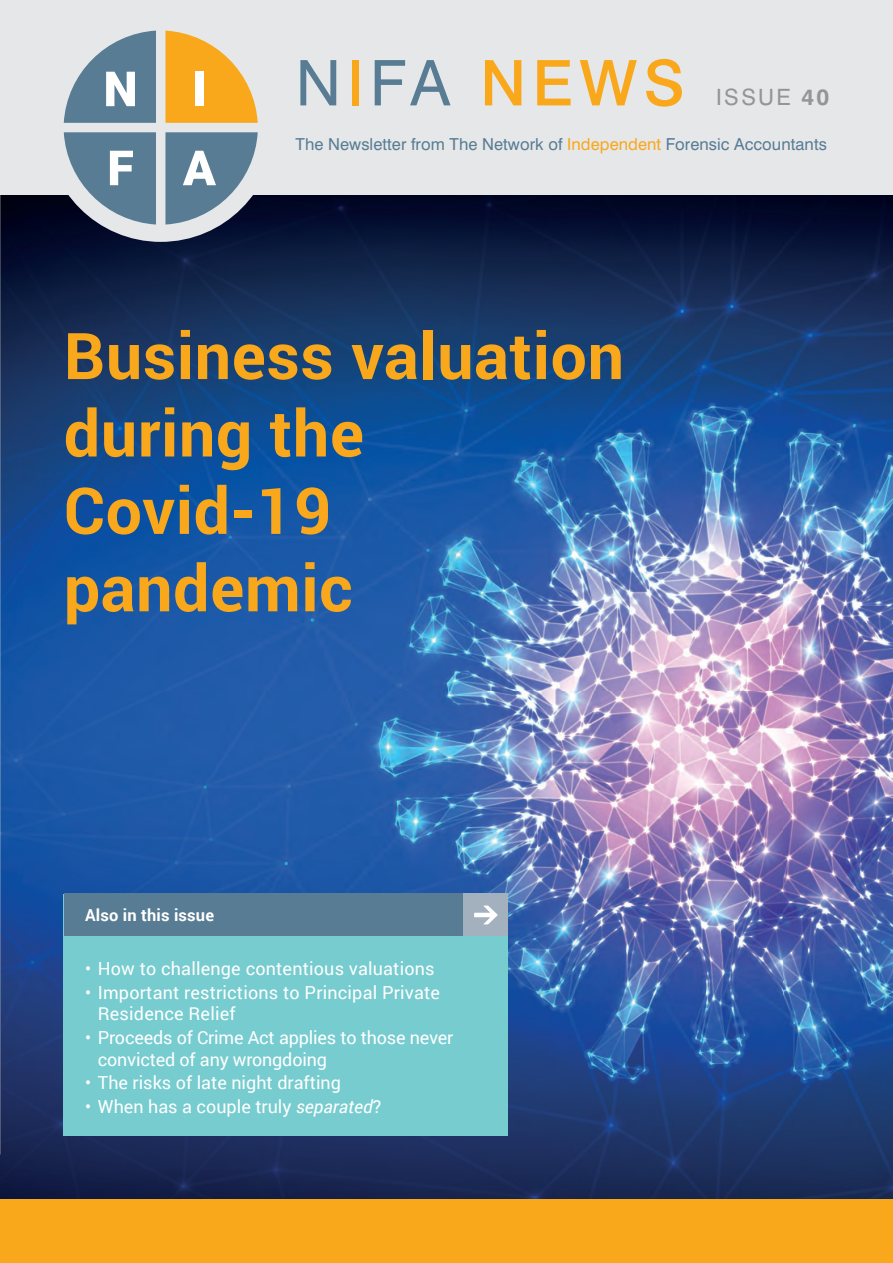
<style>
.page{position:relative;width:893px;height:1263px;background:#fff}
.page>*{position:absolute;margin:0;border:0;box-sizing:border-box;transform-origin:0 0}
.t1{font:700 64.5px/77.4px "Roboto";letter-spacing:.01em;color:#f9a71b}
.t2{font:500 63px "Swiss 721 BT";color:#f9a71b}
.t3{font:22.5px "Swiss 721 BT";letter-spacing:.1em;color:#939598}
.t4{font:18px/21.6px "Roboto";color:#fff}
.t5{font:16.5px "Swiss 721 BT";letter-spacing:.005em;color:#577c93}
.t6{font:700 16.5px "Roboto";letter-spacing:.01em;color:#fff}
.s1{font-weight:400;color:#577c93}
.s2{font-weight:400}
.s3{font-weight:700}
.s4{color:#f9a71b}
.s5{font-style:italic}
</style>
<div class="page">
<img style="left:0;top:194px;width:258px;height:497px">
<img style="left:258px;top:194px;width:635px;height:497px">
<img style="left:0;top:691px;width:258px;height:505px">
<img style="left:258px;top:691px;width:635px;height:505px">
<img style="left:0;top:1196px;width:893px;height:3px">
<div style="left:0;top:0;width:893px;height:194px;background:#e6e7e9"></div>
<div style="left:0;top:1199px;width:893px;height:64px;background:#f9a71b"></div>
<div style="left:63px;top:894px;width:445px;height:241px;background:#77ccd0"></div>
<div style="left:46px;top:13px;width:229px;height:229px;background:#e6e7e9;border-radius:50%"></div>
<svg style="left:165px;top:31px;width:93px;height:92px"></svg>
<svg style="left:64px;top:31px;width:92px;height:92px"></svg>
<div style="left:195px;top:72px;width:9px;height:34px;background:#fff"></div>
<svg style="left:64px;top:132px;width:92px;height:93px"></svg>
<svg style="left:165px;top:132px;width:93px;height:93px"></svg>
<div style="left:64px;top:894px;width:399px;height:42px;background:#577c93"></div>
<div style="left:463px;top:894px;width:45px;height:42px;background:#a3b1bf"></div>
<svg style="left:474px;top:905px;width:24px;height:19px"></svg>
<p class="t2" style="left:296px;top:45px;width:391px"><span class="s1">N</span><span class="s2">I</span><span class="s1">FA</span> NEWS</p>
<p class="t3" style="left:716px;top:84px;width:114px">ISSUE <span class="s3">40</span></p>
<p class="t5" style="left:296px;top:134px;width:533px">The Newsletter from The Network of <span class="s4">Independent</span> Forensic Accountants</p>
<p class="t1" style="left:64px;top:315px;width:562px">Business valuation during the<br>Covid-19 pandemic</p>
<p class="t6" style="left:85px;top:904px;width:131px">Also in this issue</p>
<p class="t4" style="left:85px;top:957px;width:351px">• How to challenge contentious valuations</p>
<p class="t4" style="left:98px;top:981px;width:344px;text-indent:-13px">• Important restrictions to Principal Private<br>Residence Relief</p>
<p class="t4" style="left:98px;top:1026px;width:357px;text-indent:-13px">• Proceeds of Crime Act applies to those never convicted of any wrongdoing</p>
<p class="t4" style="left:85px;top:1071px;width:258px">• The risks of late night drafting</p>
<p class="t4" style="left:85px;top:1095px;width:298px">• When has a couple truly <span class="s5">separated</span>?</p>
</div>
